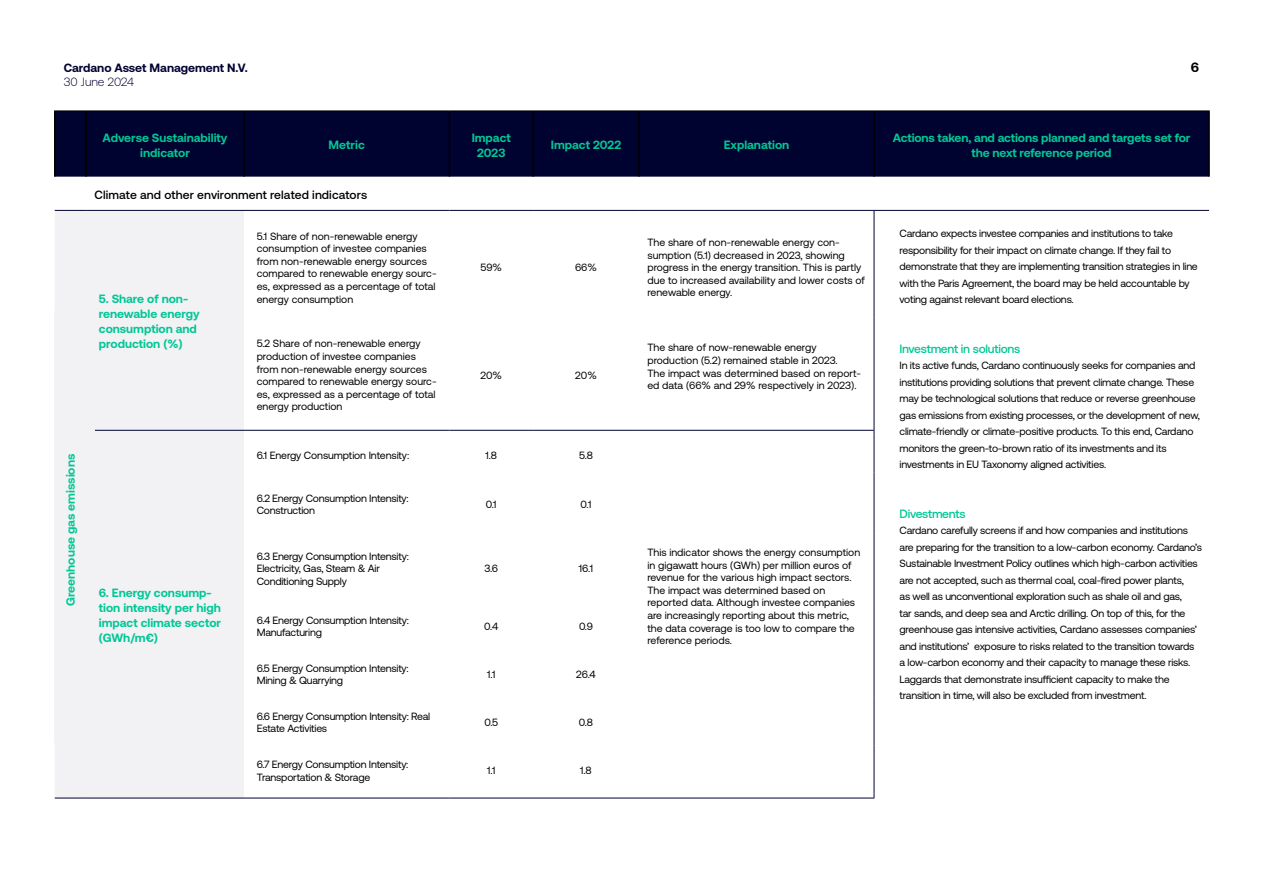
<style>
.page{position:relative;width:1263px;height:893px;background:#fff}
.page>*{position:absolute;margin:0;border:0;box-sizing:border-box;transform-origin:0 0}
.t1{font:700 13.5px "Aeonik";color:#000}
.t2{font:700 12px/15px "Aeonik";color:#00c795;text-align:center}
.t3{font:500 12px "Aeonik";letter-spacing:.01em;color:#000}
.t4{font:500 12px "Aeonik";letter-spacing:-.02em;color:#00c795}
.t5{font:700 12px "Aeonik";color:#000230}
.t6{font:300 12px "Aeonik";color:#000230}
.t7{font:10.5px/16.5px "Aeonik";letter-spacing:-.02em;color:#000}
.t8{font:10.5px/12.6px "Aeonik";color:#000}
</style>
<div class="page">
<div style="left:56px;top:112px;width:1152px;height:65px;background:#000230"></div>
<div style="left:55px;top:211px;width:189px;height:587px;background:#f2f2f5"></div>
<hr style="left:54px;top:110px;width:32px;height:2px;background:#000">
<hr style="left:54px;top:112px;width:2px;height:65px;background:#000">
<hr style="left:86px;top:110px;width:158px;height:2px;background:#000">
<hr style="left:85px;top:112px;width:2px;height:65px;background:#000">
<hr style="left:244px;top:110px;width:205px;height:2px;background:#000">
<hr style="left:243px;top:112px;width:2px;height:65px;background:#000">
<hr style="left:449px;top:110px;width:84px;height:2px;background:#000">
<hr style="left:449px;top:112px;width:1px;height:65px;background:#000">
<hr style="left:533px;top:110px;width:106px;height:2px;background:#000">
<hr style="left:532px;top:112px;width:2px;height:65px;background:#000">
<hr style="left:639px;top:110px;width:235px;height:2px;background:#000">
<hr style="left:638px;top:112px;width:2px;height:65px;background:#000">
<hr style="left:874px;top:110px;width:336px;height:2px;background:#000">
<hr style="left:873px;top:112px;width:2px;height:65px;background:#000">
<hr style="left:1208px;top:112px;width:2px;height:65px;background:#000">
<hr style="left:86px;top:430px;width:158px;height:1px;background:#000230">
<hr style="left:244px;top:430px;width:205px;height:1px;background:#000230">
<hr style="left:449px;top:430px;width:84px;height:1px;background:#000230">
<hr style="left:533px;top:430px;width:106px;height:1px;background:#000230">
<hr style="left:639px;top:430px;width:235px;height:1px;background:#000230">
<hr style="left:55px;top:210px;width:31px;height:1px;background:#000230">
<hr style="left:86px;top:210px;width:158px;height:1px;background:#000230">
<hr style="left:244px;top:210px;width:205px;height:1px;background:#000230">
<hr style="left:449px;top:210px;width:84px;height:1px;background:#000230">
<hr style="left:533px;top:210px;width:106px;height:1px;background:#000230">
<hr style="left:639px;top:210px;width:235px;height:1px;background:#000230">
<hr style="left:874px;top:210px;width:335px;height:1px;background:#000230">
<hr style="left:874px;top:215px;width:1px;height:103px;background:#000230">
<hr style="left:874px;top:318px;width:1px;height:108px;background:#000230">
<hr style="left:874px;top:435px;width:1px;height:38px;background:#000230">
<hr style="left:874px;top:473px;width:1px;height:61px;background:#000230">
<hr style="left:874px;top:534px;width:1px;height:67px;background:#000230">
<hr style="left:874px;top:601px;width:1px;height:48px;background:#000230">
<hr style="left:874px;top:649px;width:1px;height:48px;background:#000230">
<hr style="left:874px;top:697px;width:1px;height:48px;background:#000230">
<hr style="left:874px;top:745px;width:1px;height:48px;background:#000230">
<hr style="left:55px;top:798px;width:31px;height:1px;background:#000230">
<hr style="left:86px;top:798px;width:158px;height:1px;background:#000230">
<hr style="left:244px;top:798px;width:205px;height:1px;background:#000230">
<hr style="left:449px;top:798px;width:84px;height:1px;background:#000230">
<hr style="left:533px;top:798px;width:106px;height:1px;background:#000230">
<hr style="left:639px;top:798px;width:235px;height:1px;background:#000230">
<div style="left:54px;top:311px;width:40px;height:432px;background:#f2f2f4"></div>
<p class="t5" style="left:64px;top:61px;width:186px">Cardano Asset Management N.V.</p>
<p class="t1" style="left:1191px;top:60px;width:10px">6</p>
<p class="t6" style="left:64px;top:76px;width:72px">30 June 2024</p>
<p class="t2" style="left:63px;top:606px;width:153px;rotate:-90deg">Greenhouse gas emissions</p>
<p class="t2" style="left:103px;top:131px;width:126px;line-height:14.4px">Adverse Sustainability indicator</p>
<p class="t2" style="left:329px;top:138px;width:38px">Metric</p>
<p class="t2" style="left:472px;top:131px;width:41px;line-height:14.4px">Impact<br>2023</p>
<p class="t2" style="left:551px;top:138px;width:72px">Impact 2022</p>
<p class="t2" style="left:724px;top:138px;width:67px">Explanation</p>
<p class="t2" style="left:893px;top:131px;width:299px;line-height:14.4px">Actions taken, and actions planned and targets set for the next reference period</p>
<p class="t3" style="left:95px;top:188px;width:274px">Climate and other environment related indicators</p>
<p class="t2" style="left:99px;top:292px;width:102px;text-align:left">5. Share of non&shy;renewable energy consumption and production (%)</p>
<p class="t2" style="left:99px;top:585px;width:124px;text-align:left">6. Energy consump&shy;tion intensity per high impact climate sector (GWh/m€)</p>
<p class="t8" style="left:257px;top:230px;width:181px">5.1 Share of non-renewable energy consumption of investee companies from non-renewable energy sources compared to renewable energy sourc&shy;es, expressed as a percentage of total energy consumption</p>
<p class="t8" style="left:257px;top:337px;width:181px">5.2 Share of non-renewable energy production of investee companies from non-renewable energy sources compared to renewable energy sourc&shy;es, expressed as a percentage of total energy production</p>
<p class="t7" style="left:480px;top:259px;width:23px">59%</p>
<p class="t7" style="left:575px;top:259px;width:23px">66%</p>
<p class="t7" style="left:480px;top:367px;width:23px">20%</p>
<p class="t7" style="left:575px;top:367px;width:23px">20%</p>
<p class="t7" style="left:257px;top:447px;width:154px">6.1 Energy Consumption Intensity:</p>
<p class="t7" style="left:485px;top:447px;width:13px">1.8</p>
<p class="t7" style="left:579px;top:447px;width:15px">5.8</p>
<p class="t7" style="left:257px;top:492px;width:154px;line-height:12.6px">6.2 Energy Consumption Intensity:<br>Construction</p>
<p class="t7" style="left:486px;top:496px;width:12px">0.1</p>
<p class="t7" style="left:581px;top:496px;width:12px">0.1</p>
<p class="t7" style="left:257px;top:550px;width:154px;line-height:12.6px">6.3 Energy Consumption Intensity:<br>Electricity, Gas, Steam &amp; Air<br>Conditioning Supply</p>
<p class="t7" style="left:484px;top:560px;width:15px">3.6</p>
<p class="t7" style="left:579px;top:560px;width:16px">16.1</p>
<p class="t7" style="left:257px;top:614px;width:154px;line-height:12.6px">6.4 Energy Consumption Intensity:<br>Manufacturing</p>
<p class="t7" style="left:484px;top:618px;width:15px">0.4</p>
<p class="t7" style="left:579px;top:618px;width:15px">0.9</p>
<p class="t7" style="left:257px;top:662px;width:154px;line-height:12.6px">6.5 Energy Consumption Intensity:<br>Mining &amp; Quarrying</p>
<p class="t7" style="left:487px;top:666px;width:10px">1.1</p>
<p class="t7" style="left:576px;top:666px;width:21px">26.4</p>
<p class="t7" style="left:257px;top:710px;width:175px;line-height:12.6px">6.6 Energy Consumption Intensity: Real<br>Estate Activities</p>
<p class="t7" style="left:484px;top:714px;width:15px">0.5</p>
<p class="t7" style="left:579px;top:714px;width:16px">0.8</p>
<p class="t7" style="left:257px;top:758px;width:153px;line-height:12.6px">6.7 Energy Consumption Intensity:<br>Transportation &amp; Storage</p>
<p class="t7" style="left:487px;top:762px;width:10px">1.1</p>
<p class="t7" style="left:580px;top:762px;width:13px">1.8</p>
<p class="t8" style="left:647px;top:236px;width:219px">The share of non-renewable energy con&shy;sumption (5.1) decreased in 2023, showing progress in the energy transition. This is partly due to increased availability and lower costs of renewable energy.</p>
<p class="t8" style="left:647px;top:341px;width:215px">The share of now-renewable energy production (5.2) remained stable in 2023.<br>The impact was determined based on report&shy;ed data (66% and 29% respectively in 2023).</p>
<p class="t8" style="left:647px;top:546px;width:214px">This indicator shows the energy consumption in gigawatt hours (GWh) per million euros of revenue for the various high impact sectors.<br>The impact was determined based on reported data. Although investee companies are increasingly reporting about this metric, the data coverage is too low to compare the reference periods.</p>
<p class="t7" style="left:899px;top:225px;width:300px">Cardano expects investee companies and institutions to take responsibility for their impact on climate change. If they fail to demonstrate that they are implementing transition strategies in line with the Paris Agreement, the board may be held accountable by voting against relevant board elections.</p>
<p class="t4" style="left:899px;top:342px;width:122px">Investment in solutions</p>
<p class="t7" style="left:899px;top:357px;width:302px">In its active funds, Cardano continuously seeks for companies and institutions providing solutions that prevent climate change. These may be technological solutions that reduce or reverse greenhouse gas emissions from existing processes, or the development of new, climate-friendly or climate-positive products. To this end, Cardano monitors the green-to-brown ratio of its investments and its investments in EU Taxonomy aligned activities.</p>
<p class="t4" style="left:899px;top:507px;width:68px">Divestments</p>
<p class="t7" style="left:899px;top:522px;width:304px">Cardano carefully screens if and how companies and institutions are preparing for the transition to a low-carbon economy. Cardano’s Sustainable Investment Policy outlines which high-carbon activities are not accepted, such as thermal coal, coal-fired power plants,<br>as well as unconventional exploration such as shale oil and gas,<br>tar sands, and deep sea and Arctic drilling. On top of this, for the greenhouse gas intensive activities, Cardano assesses companies’ and institutions’ exposure to risks related to the transition towards a low-carbon economy and their capacity to manage these risks.<br>Laggards that demonstrate insufficient capacity to make the transition in time, will also be excluded from investment.</p>
</div>
